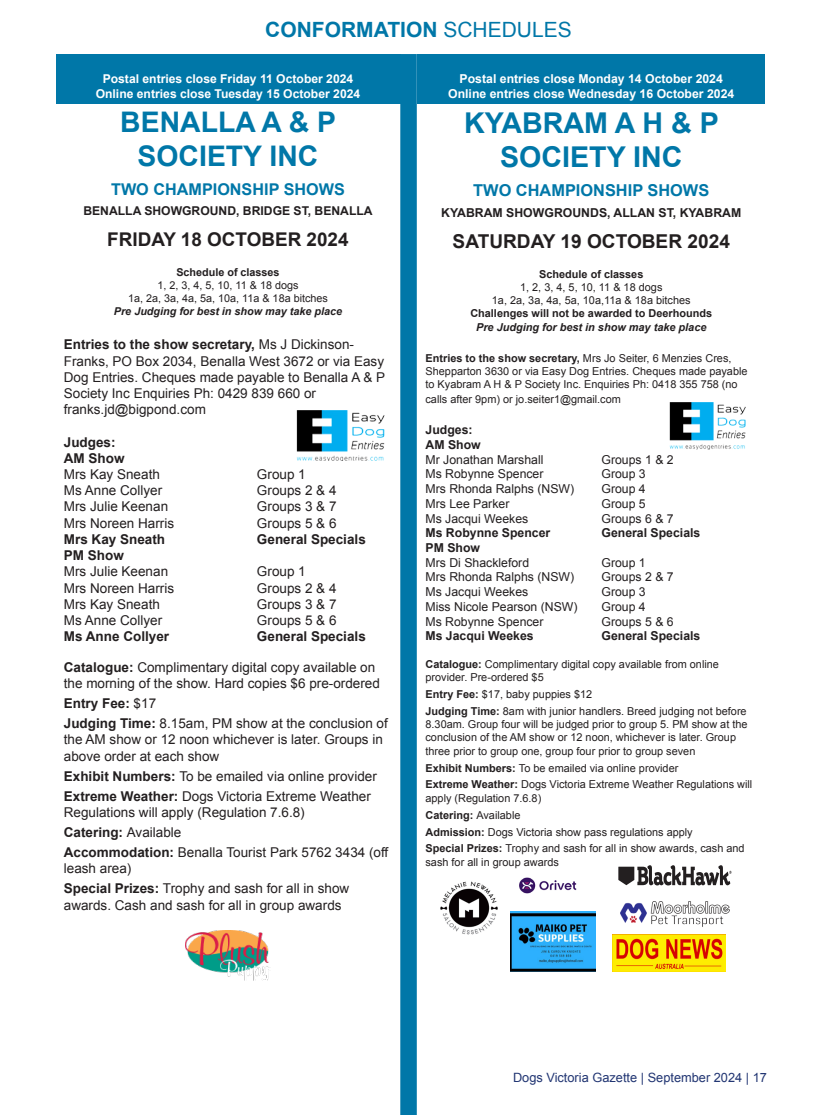
<style>
.page{position:relative;width:821px;height:1115px;background:#fff}
.page>*{position:absolute;margin:0;border:0;box-sizing:border-box;transform-origin:0 0}
.t1{font:700 28.65px/34.3px "Arial";color:#0077a8;text-align:center}
.t2{font:700 28.35px/34px "Arial";color:#0077a8;text-align:center}
.club_name{font:700 21px "Arial";color:#0077a8}
.t3{font:700 19.05px "Arial";color:#231f20}
.t4{font:700 18.9px "Arial";color:#231f20}
.t5{font:700 16.35px "Arial";color:#0077a8}
.t6{font:700 16.2px "Arial";color:#0077a8}
.t7{font:13.5px/16.2px "Arial";color:#231f20}
.t8{font:700 13.5px/16.2px "Arial";color:#231f20}
.t9{font:12.75px "Arial";color:#223673}
.t10{font:12.3px/14.7px "Arial";color:#231f20}
.t11{font:700 12.3px "Arial";color:#231f20}
.t12{font:700 12.3px/14.7px "Arial";color:#fff;text-align:center}
.t13{font:700 12.15px/14.5px "Arial";color:#fff;text-align:center}
.t14{font:700 12.15px "Arial";color:#231f20}
.t15{font:10.95px/13px "Arial";color:#231f20}
.t16{font:700 10.95px/13.2px "Arial";color:#231f20;text-align:center}
.t17{font:10.8px/13.2px "Arial";color:#231f20;text-align:center}
.s1{font-weight:400}
.s2{font-style:italic}
.s3{font-weight:700}
.s4{font-weight:700;font-style:italic}
</style>
<div class="page">
<div style="left:417px;top:54px;width:348px;height:50px;background:#0077a8"></div>
<img style="left:510px;top:911px;width:86px;height:60px">
<svg style="left:618px;top:865px;width:113px;height:20px"></svg>
<img style="left:612px;top:934px;width:113px;height:37px">
<img style="left:519px;top:877px;width:58px;height:17px">
<img style="left:440px;top:881px;width:58px;height:54px">
<img style="left:620px;top:901px;width:109px;height:26px">
<img style="left:669px;top:402px;width:77px;height:47px">
<div style="left:56px;top:54px;width:344px;height:49px;background:#0077a8"></div>
<img style="left:185px;top:930px;width:85px;height:50px">
<img style="left:297px;top:410px;width:88px;height:50px">
<div style="left:400px;top:54px;width:17px;height:1060px;background:#0077a8"></div>
<p class="club_name" style="left:265px;top:15px;width:308px">CONFORMATION <span class="s1">SCHEDULES</span></p>
<p class="t12" style="left:448px;top:72px;width:288px">Postal entries close Monday 14 October 2024<br>Online entries close Wednesday 16 October 2024</p>
<p class="t1" style="left:464px;top:107px;width:256px">KYABRAM A H &amp; P<br>SOCIETY INC</p>
<p class="t5" style="left:473px;top:180px;width:238px">TWO CHAMPIONSHIP SHOWS</p>
<p class="t11" style="left:441px;top:204px;width:301px">KYABRAM SHOWGROUNDS, ALLAN ST, KYABRAM</p>
<p class="t3" style="left:452px;top:229px;width:279px">SATURDAY 19 OCTOBER 2024</p>
<p class="t16" style="left:470px;top:268px;width:243px">Schedule of classes<br><span class="s1">1, 2, 3, 4, 5, 10, 11 &amp; 18 dogs<br>1a, 2a, 3a, 4a, 5a, 10a,11a &amp; 18a bitches </span>Challenges will not be awarded to Deerhounds <span class="s2">Pre Judging for best in show may take place</span></p>
<p class="t15" style="left:425px;top:351px;width:323px"><span class="s3">Entries to the show secretary,</span> Mrs Jo Seiter, 6 Menzies Cres,<br>Shepparton 3630 or via Easy Dog Entries. Cheques made payable to Kyabram A H &amp; P Society Inc. Enquiries Ph: 0418 355 758 (no</p>
<p class="t15" style="left:425px;top:392px;width:197px">calls after 9pm) or jo.seiter1@gmail.com</p>
<p class="t10" style="left:425px;top:422px;width:119px"><span class="s3">Judges:<br>AM Show<br></span>Mr Jonathan Marshall</p>
<p class="t13" style="left:96px;top:72px;width:266px">Postal entries close Friday 11 October 2024<br>Online entries close Tuesday 15 October 2024</p>
<p class="t2" style="left:120px;top:106px;width:217px">BENALLA A &amp; P<br>SOCIETY INC</p>
<p class="t6" style="left:111px;top:178px;width:235px">TWO CHAMPIONSHIP SHOWS</p>
<p class="t14" style="left:83px;top:203px;width:291px">BENALLA SHOWGROUND, BRIDGE ST, BENALLA</p>
<p class="t4" style="left:107px;top:227px;width:243px">FRIDAY 18 OCTOBER 2024</p>
<p class="t17" style="left:114px;top:265px;width:230px"><span class="s3">Schedule of classes<br></span>1, 2, 3, 4, 5, 10, 11 &amp; 18 dogs<br>1a, 2a, 3a, 4a, 5a, 10a, 11a &amp; 18a bitches<br><span class="s4">Pre Judging for best in show may take place</span></p>
<p class="t7" style="left:64px;top:336px;width:323px"><span class="s3">Entries to the show secretary,</span> Ms J Dickinson-Franks, PO Box 2034, Benalla West 3672 or via Easy Dog Entries. Cheques made payable to Benalla A &amp; P Society Inc Enquiries Ph: 0429 839 660 or franks.jd@bigpond.com</p>
<p class="t8" style="left:64px;top:434px;width:98px">Judges:<br>AM Show<br><span class="s1">Mrs Kay Sneath</span></p>
<p class="t10" style="left:601px;top:452px;width:74px">Groups 1 &amp; 2</p>
<p class="t7" style="left:257px;top:466px;width:50px">Group 1</p>
<p class="t10" style="left:425px;top:466px;width:119px">Ms Robynne Spencer</p>
<p class="t10" style="left:601px;top:466px;width:46px">Group 3</p>
<p class="t10" style="left:425px;top:481px;width:150px">Mrs Rhonda Ralphs (NSW)</p>
<p class="t10" style="left:601px;top:481px;width:46px">Group 4</p>
<p class="t10" style="left:425px;top:496px;width:85px">Mrs Lee Parker</p>
<p class="t10" style="left:601px;top:496px;width:46px">Group 5</p>
<p class="t10" style="left:425px;top:511px;width:104px">Ms Jacqui Weekes</p>
<p class="t10" style="left:601px;top:511px;width:74px">Groups 6 &amp; 7</p>
<p class="t11" style="left:425px;top:524px;width:126px">Ms Robynne Spencer</p>
<p class="t11" style="left:601px;top:524px;width:100px">General Specials</p>
<p class="t10" style="left:425px;top:540px;width:105px"><span class="s3">PM Show<br></span>Mrs Di Shackleford</p>
<p class="t7" style="left:64px;top:482px;width:100px">Ms Anne Collyer</p>
<p class="t7" style="left:257px;top:482px;width:81px">Groups 2 &amp; 4</p>
<p class="t7" style="left:64px;top:498px;width:106px">Mrs Julie Keenan</p>
<p class="t7" style="left:257px;top:498px;width:81px">Groups 3 &amp; 7</p>
<p class="t7" style="left:64px;top:515px;width:112px">Mrs Noreen Harris</p>
<p class="t7" style="left:257px;top:515px;width:81px">Groups 5 &amp; 6</p>
<p class="t8" style="left:64px;top:531px;width:103px">Mrs Kay Sneath</p>
<p class="t8" style="left:257px;top:531px;width:110px">General Specials</p>
<p class="t7" style="left:64px;top:547px;width:106px"><span class="s3">PM Show<br></span>Mrs Julie Keenan</p>
<p class="t10" style="left:601px;top:555px;width:46px">Group 1</p>
<p class="t7" style="left:257px;top:563px;width:50px">Group 1</p>
<p class="t10" style="left:425px;top:569px;width:150px">Mrs Rhonda Ralphs (NSW)</p>
<p class="t10" style="left:601px;top:569px;width:74px">Groups 2 &amp; 7</p>
<p class="t10" style="left:425px;top:584px;width:104px">Ms Jacqui Weekes</p>
<p class="t10" style="left:601px;top:584px;width:46px">Group 3</p>
<p class="t10" style="left:425px;top:599px;width:154px">Miss Nicole Pearson (NSW)</p>
<p class="t10" style="left:601px;top:599px;width:46px">Group 4</p>
<p class="t10" style="left:425px;top:614px;width:119px">Ms Robynne Spencer</p>
<p class="t10" style="left:601px;top:614px;width:74px">Groups 5 &amp; 6</p>
<p class="t11" style="left:425px;top:627px;width:110px">Ms Jacqui Weekes</p>
<p class="t11" style="left:601px;top:627px;width:100px">General Specials</p>
<p class="t15" style="left:425px;top:657px;width:295px"><span class="s3">Catalogue:</span> Complimentary digital copy available from online provider. Pre-ordered $5</p>
<p class="t15" style="left:425px;top:685px;width:323px;line-height:17px"><span class="s3">Entry Fee:</span> $17, baby puppies $12<br><span class="s3">Judging Time:</span> 8am with junior handlers. Breed judging not before</p>
<p class="t15" style="left:425px;top:717px;width:323px">8.30am. Group four will be judged prior to group 5. PM show at the conclusion of the AM show or 12 noon, whichever is later. Group three prior to group one, group four prior to group seven</p>
<p class="t15" style="left:425px;top:759px;width:328px;line-height:17px"><span class="s3">Exhibit Numbers:</span> To be emailed via online provider<br><span class="s3">Extreme Weather:</span> Dogs Victoria Extreme Weather Regulations will</p>
<p class="t15" style="left:425px;top:789px;width:321px;line-height:17px">apply (Regulation 7.6.8)<br><span class="s3">Catering:</span> Available<br><span class="s3">Admission:</span> Dogs Victoria show pass regulations apply<br><span class="s3">Special Prizes:</span> Trophy and sash for all in show awards, cash and</p>
<p class="t15" style="left:425px;top:855px;width:135px">sash for all in group awards</p>
<p class="t7" style="left:64px;top:579px;width:112px">Mrs Noreen Harris</p>
<p class="t7" style="left:257px;top:579px;width:81px">Groups 2 &amp; 4</p>
<p class="t7" style="left:64px;top:596px;width:98px">Mrs Kay Sneath</p>
<p class="t7" style="left:257px;top:596px;width:81px">Groups 3 &amp; 7</p>
<p class="t7" style="left:64px;top:612px;width:100px">Ms Anne Collyer</p>
<p class="t7" style="left:257px;top:612px;width:81px">Groups 5 &amp; 6</p>
<p class="t8" style="left:64px;top:628px;width:107px">Ms Anne Collyer</p>
<p class="t8" style="left:257px;top:628px;width:110px">General Specials</p>
<p class="t7" style="left:64px;top:659px;width:317px"><span class="s3">Catalogue:</span> Complimentary digital copy available on the morning of the show. Hard copies $6 pre-ordered</p>
<p class="t7" style="left:64px;top:693px;width:325px;line-height:20px"><span class="s3">Entry Fee:</span> $17<br><span class="s3">Judging Time:</span> 8.15am, PM show at the conclusion of</p>
<p class="t7" style="left:64px;top:731px;width:320px">the AM show or 12 noon whichever is later. Groups in above order at each show</p>
<p class="t7" style="left:64px;top:765px;width:314px;line-height:20px"><span class="s3">Exhibit Numbers:</span> To be emailed via online provider<br><span class="s3">Extreme Weather:</span> Dogs Victoria Extreme Weather</p>
<p class="t7" style="left:64px;top:802px;width:326px;line-height:20px">Regulations will apply (Regulation 7.6.8)<br><span class="s3">Catering:</span> Available<br><span class="s3">Accommodation:</span> Benalla Tourist Park 5762 3434 (off</p>
<p class="t7" style="left:64px;top:858px;width:287px;line-height:20px">leash area)<br><span class="s3">Special Prizes:</span> Trophy and sash for all in show</p>
<p class="t7" style="left:64px;top:896px;width:279px">awards. Cash and sash for all in group awards</p>
<p class="t9" style="left:513px;top:1068px;width:255px">Dogs Victoria Gazette | September 2024 | 17</p>
</div>
